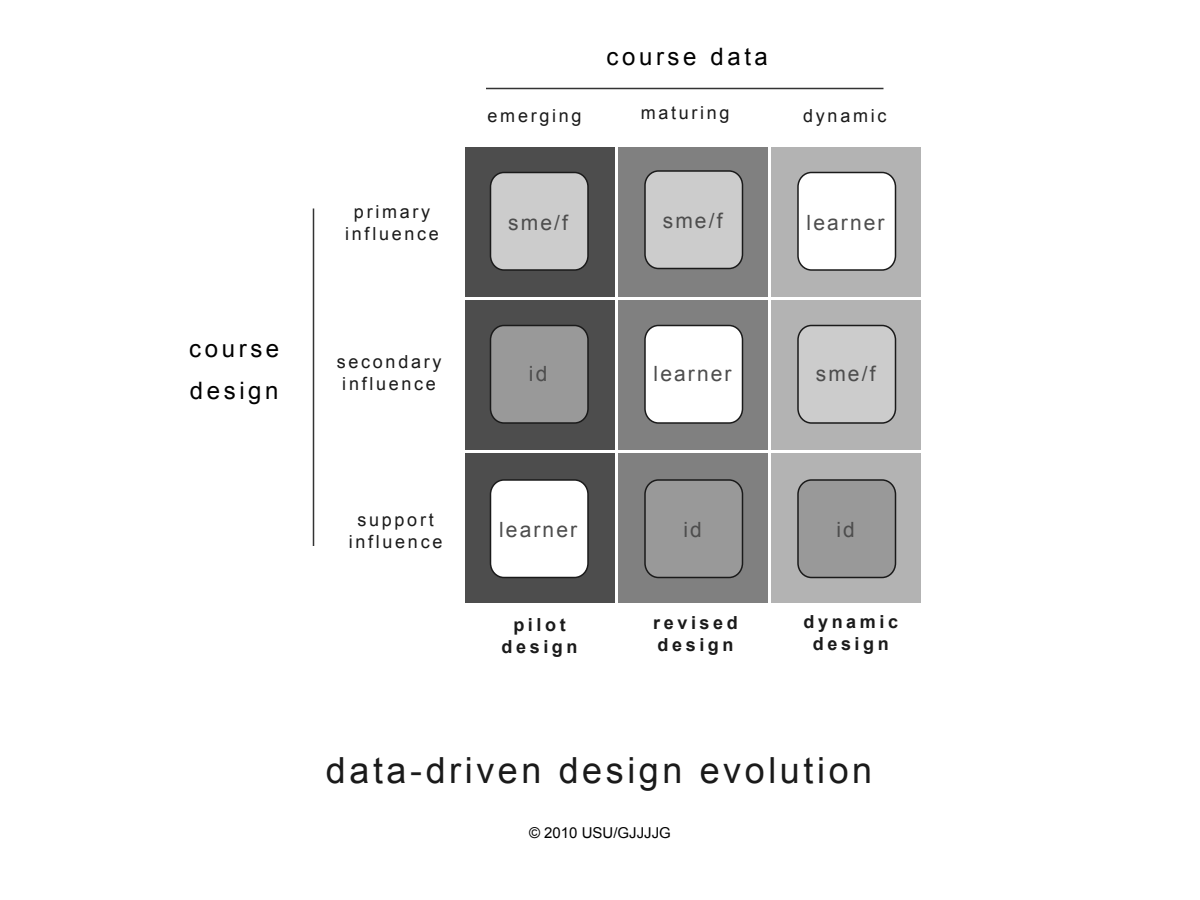
<style>
.page{position:relative;width:1200px;height:900px;background:#fff}
.page>*{position:absolute;margin:0;border:0;box-sizing:border-box;transform-origin:0 0}
.t1{font:36px "Arial";letter-spacing:.1em;color:#1a1a1a}
.t2{font:24px/42px "Arial";letter-spacing:.15em;color:#000}
.t3{font:21px "Arial";letter-spacing:.1em;color:#4d4d4d}
.t4{font:18px/21.6px "Arial";letter-spacing:.15em;color:#1a1a1a;text-align:center}
.t5{font:700 18px/21.6px "Arial";letter-spacing:.2em;color:#1a1a1a;text-align:center}
.t6{font:15px "Arial";color:#000100}
</style>
<div class="page">
<div style="left:618px;top:300px;width:150px;height:150px;background:#808080"></div>
<div style="left:618px;top:453px;width:150px;height:150px;background:#808080"></div>
<div style="left:465px;top:300px;width:150px;height:150px;background:#4d4d4d"></div>
<div style="left:618px;top:147px;width:150px;height:150px;background:#808080"></div>
<div style="left:771px;top:147px;width:150px;height:150px;background:#b3b3b3"></div>
<div style="left:771px;top:300px;width:150px;height:150px;background:#b3b3b3"></div>
<div style="left:465px;top:453px;width:150px;height:150px;background:#4d4d4d"></div>
<div style="left:771px;top:453px;width:150px;height:150px;background:#b3b3b3"></div>
<div style="left:465px;top:147px;width:150px;height:150px;background:#4d4d4d"></div>
<div style="left:798px;top:480px;width:98px;height:97px;background:#999;border-radius:14px"></div>
<div style="left:797px;top:479px;width:99px;height:99px;border:2px solid #1a1a1a;border-radius:14px"></div>
<div style="left:798px;top:173px;width:98px;height:97px;background:#fff;border-radius:14px"></div>
<div style="left:797px;top:172px;width:99px;height:99px;border:2px solid #1a1a1a;border-radius:14px"></div>
<div style="left:798px;top:326px;width:98px;height:97px;background:#ccc;border-radius:14px"></div>
<div style="left:797px;top:325px;width:99px;height:99px;border:2px solid #1a1a1a;border-radius:14px"></div>
<div style="left:645px;top:326px;width:97px;height:97px;background:#fff;border-radius:14px"></div>
<div style="left:644px;top:325px;width:99px;height:99px;border:2px solid #1a1a1a;border-radius:14px"></div>
<div style="left:645px;top:480px;width:97px;height:97px;background:#999;border-radius:14px"></div>
<div style="left:644px;top:479px;width:99px;height:99px;border:2px solid #1a1a1a;border-radius:14px"></div>
<div style="left:645px;top:171px;width:97px;height:98px;background:#ccc;border-radius:14px"></div>
<div style="left:644px;top:170px;width:99px;height:99px;border:2px solid #1a1a1a;border-radius:14px"></div>
<div style="left:490px;top:480px;width:98px;height:97px;background:#fff;border-radius:14px"></div>
<div style="left:490px;top:479px;width:99px;height:99px;border:2px solid #1a1a1a;border-radius:14px"></div>
<div style="left:490px;top:173px;width:98px;height:97px;background:#ccc;border-radius:14px"></div>
<div style="left:490px;top:172px;width:99px;height:99px;border:2px solid #1a1a1a;border-radius:14px"></div>
<div style="left:490px;top:326px;width:98px;height:97px;background:#999;border-radius:14px"></div>
<div style="left:490px;top:325px;width:99px;height:99px;border:2px solid #1a1a1a;border-radius:14px"></div>
<hr style="left:486px;top:88px;width:398px;height:1px;background:#333">
<hr style="left:313px;top:208px;width:1px;height:338px;background:#333">
<h2 class="t2" style="left:189px;top:328px;width:92px">course design</h2>
<h2 class="t2" style="left:607px;top:35px;width:163px">course data</h2>
<p class="t4" style="left:345px;top:201px;width:95px">primary influence</p>
<p class="t4" style="left:337px;top:351px;width:106px">secondary influence</p>
<p class="t4" style="left:488px;top:105px;width:95px">emerging</p>
<p class="t4" style="left:641px;top:102px;width:90px">maturing</p>
<p class="t4" style="left:803px;top:105px;width:85px">dynamic</p>
<p class="t3" style="left:508px;top:210px;width:61px">sme/f</p>
<p class="t3" style="left:529px;top:362px;width:20px">id</p>
<p class="t3" style="left:663px;top:209px;width:61px">sme/f</p>
<p class="t3" style="left:807px;top:210px;width:79px">learner</p>
<p class="t3" style="left:654px;top:362px;width:79px">learner</p>
<p class="t3" style="left:816px;top:362px;width:61px">sme/f</p>
<p class="t4" style="left:349px;top:509px;width:95px">support influence</p>
<p class="t3" style="left:499px;top:518px;width:79px">learner</p>
<p class="t5" style="left:502px;top:614px;width:78px">pilot design</p>
<p class="t3" style="left:683px;top:518px;width:20px">id</p>
<p class="t5" style="left:653px;top:612px;width:86px;text-align:left">revised design</p>
<p class="t3" style="left:836px;top:518px;width:20px">id</p>
<p class="t5" style="left:804px;top:611px;width:96px">dynamic design</p>
<h1 class="t1" style="left:326px;top:750px;width:548px">data-driven design evolution</h1>
<p class="t6" style="left:529px;top:824px;width:143px">© 2010 USU/GJJJJG</p>
</div>
